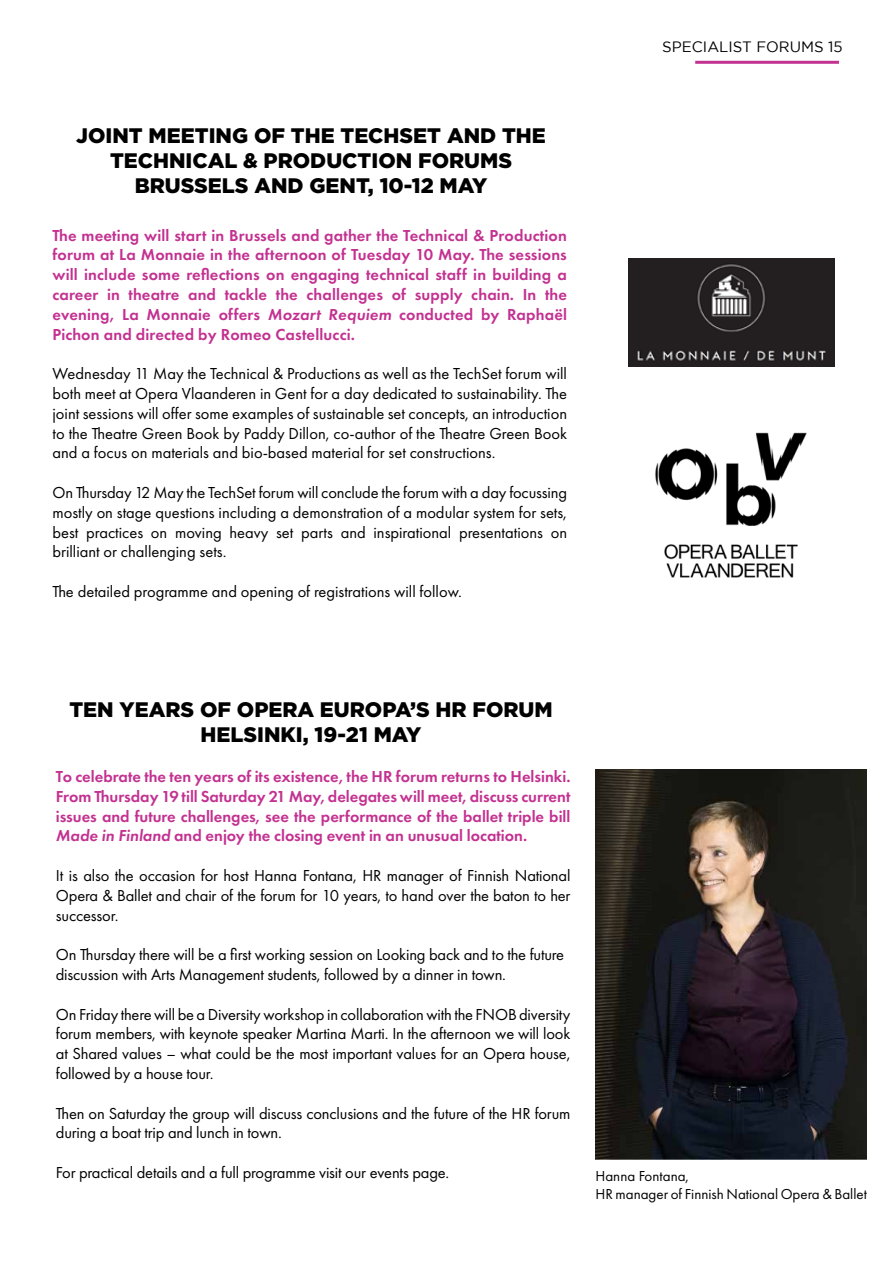
<style>
.page{position:relative;width:893px;height:1263px;background:#fff}
.page>*{position:absolute;margin:0;border:0;box-sizing:border-box;transform-origin:0 0}
.t1{font:900 21px/25.2px "Gotham";color:#000;text-align:center}
.t2{font:16.5px/19.8px "Futura PT";letter-spacing:-.01em;color:#000;text-align:justify}
.t3{font:600 16.5px/19.8px "Futura PT";color:#c33191;text-align:justify}
.t4{font:15px/18px "Futura PT";color:#000}
.t5{font:15px "Gotham";color:#000}
.s1{font-style:italic}
</style>
<div class="page">
<hr style="left:695px;top:61px;width:144px;height:3px;background:#c33191">
<img style="left:595px;top:769px;width:272px;height:391px">
<img style="left:628px;top:258px;width:206px;height:108px">
<img style="left:655px;top:432px;width:152px;height:146px">
<p class="t1" style="left:76px;top:122px;width:471px">JOINT MEETING OF THE TECHSET AND THE<br>TECHNICAL &amp; PRODUCTION FORUMS<br>BRUSSELS AND GENT, 10-12 MAY</p>
<p class="t3" style="left:53px;top:225px;width:516px">The meeting will start in Brussels and gather the Technical &amp; Production forum at La Monnaie in the afternoon of Tuesday 10 May. The sessions will include some reflections on engaging technical staff in building a career in theatre and tackle the challenges of supply chain. In the evening, La Monnaie offers <span class="s1">Mozart Requiem</span> conducted by Raphaël Pichon and directed by Romeo Castellucci.</p>
<p class="t2" style="left:53px;top:364px;width:516px">Wednesday 11 May the Technical &amp; Productions as well as the TechSet forum will both meet at Opera Vlaanderen in Gent for a day dedicated to sustainability. The joint sessions will offer some examples of sustainable set concepts, an introduction to the Theatre Green Book by Paddy Dillon, co-author of the Theatre Green Book and a focus on materials and bio-based material for set constructions.</p>
<p class="t2" style="left:53px;top:482px;width:516px">On Thursday 12 May the TechSet forum will conclude the forum with a day focussing mostly on stage questions including a demonstration of a modular system for sets, best practices on moving heavy set parts and inspirational presentations on brilliant or challenging sets.</p>
<p class="t2" style="left:53px;top:581px;width:411px">The detailed programme and opening of registrations will follow.</p>
<p class="t5" style="left:662px;top:39px;width:182px">SPECIALIST FORUMS 15</p>
<p class="t1" style="left:69px;top:696px;width:485px">TEN YEARS OF OPERA EUROPA’S HR FORUM<br>HELSINKI, 19-21 MAY</p>
<p class="t3" style="left:56px;top:766px;width:516px">To celebrate the ten years of its existence, the HR forum returns to Helsinki.<br>From Thursday 19 till Saturday 21 May, delegates will meet, discuss current issues and future challenges, see the performance of the ballet triple bill <span class="s1">Made in Finland</span> and enjoy the closing event in an unusual location.</p>
<p class="t2" style="left:56px;top:865px;width:516px">It is also the occasion for host Hanna Fontana, HR manager of Finnish National Opera &amp; Ballet and chair of the forum for 10 years, to hand over the baton to her successor.</p>
<p class="t2" style="left:56px;top:945px;width:510px">On Thursday there will be a first working session on Looking back and to the future discussion with Arts Management students, followed by a dinner in town.</p>
<p class="t2" style="left:56px;top:1004px;width:516px">On Friday there will be a Diversity workshop in collaboration with the FNOB diversity forum members, with keynote speaker Martina Marti. In the afternoon we will look at Shared values – what could be the most important values for an Opera house, followed by a house tour.</p>
<p class="t2" style="left:56px;top:1103px;width:516px">Then on Saturday the group will discuss conclusions and the future of the HR forum during a boat trip and lunch in town.</p>
<p class="t2" style="left:56px;top:1162px;width:395px">For practical details and a full programme visit our events page.</p>
<p class="t4" style="left:595px;top:1166px;width:273px">Hanna Fontana,<br>HR manager of Finnish National Opera &amp; Ballet</p>
</div>
